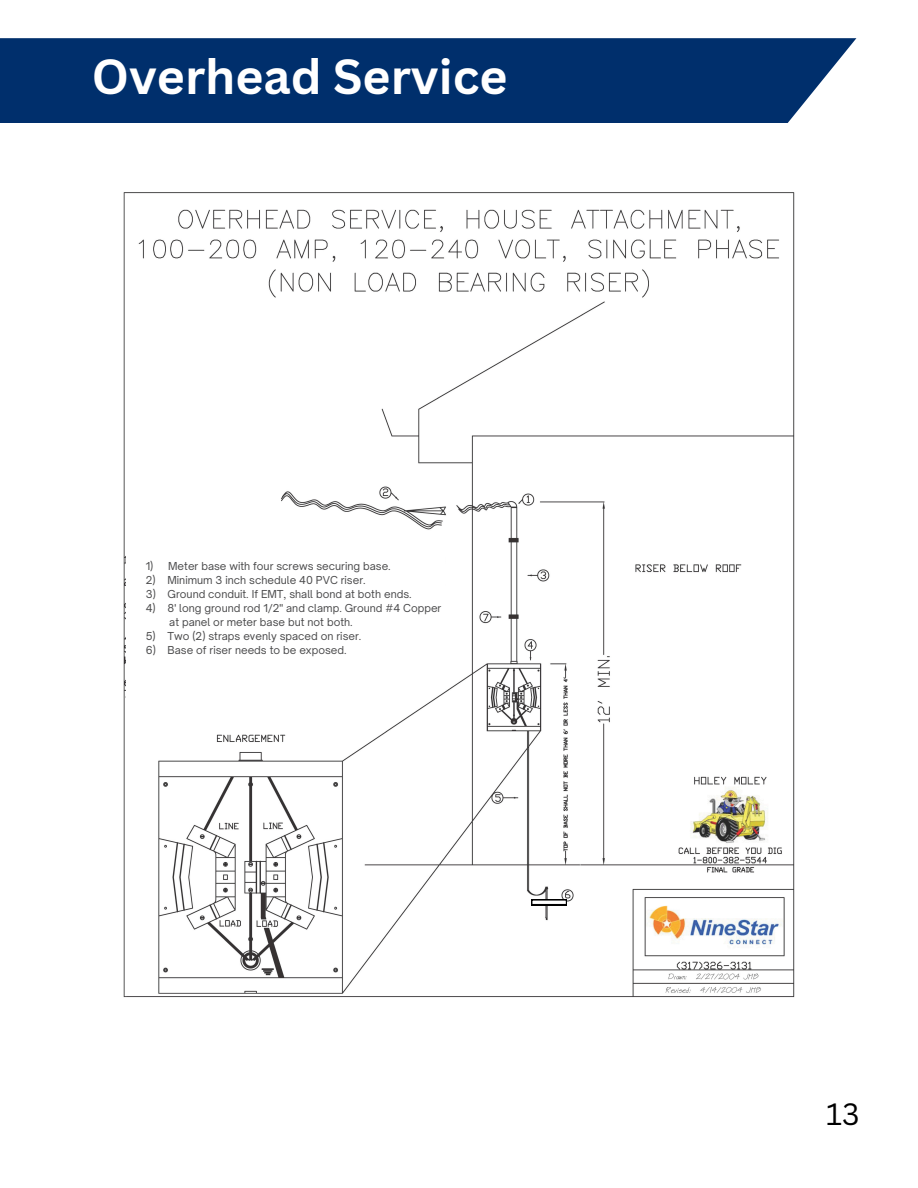
<style>
.page{position:relative;width:918px;height:1188px;background:#fff}
.page>*{position:absolute;margin:0;border:0;box-sizing:border-box;transform-origin:0 0}
.t1{font:700 48px "Canva Sans";color:#fff}
.t2{font:30px "Canva Sans";color:#000}
.t3{font:10.5px "Open Sauce One";color:#4a4a4b}
</style>
<div class="page">
<div style="left:0;top:38px;width:856px;height:85px;background:#002f6c"></div>
<img style="left:123px;top:192px;width:672px;height:806px">
<svg style="left:531px;top:899px;width:36px;height:6px"></svg>
<div style="left:126px;top:538px;width:319px;height:153px;background:#fff"></div>
<div style="left:126px;top:560px;width:269px;height:153px;background:#fff"></div>
<h1 class="t1" style="left:92px;top:43px;width:417px">Overhead Service</h1>
<p class="t3" style="left:146px;top:559px;width:247px">1) Meter base with four screws securing base.</p>
<p class="t3" style="left:146px;top:573px;width:221px">2) Minimum 3 inch schedule 40 PVC riser.</p>
<p class="t3" style="left:146px;top:587px;width:12px">3)</p>
<p class="t3" style="left:168px;top:587px;width:246px">Ground conduit. If EMT, shall bond at both ends.</p>
<p class="t3" style="left:146px;top:601px;width:11px">4)</p>
<p class="t3" style="left:168px;top:601px;width:275px">8' long ground rod 1/2" and clamp. Ground #4 Copper</p>
<p class="t3" style="left:169px;top:615px;width:185px">at panel or meter base but not both.</p>
<p class="t3" style="left:146px;top:629px;width:11px">5)</p>
<p class="t3" style="left:168px;top:629px;width:195px">Two (2) straps evenly spaced on riser.</p>
<p class="t3" style="left:146px;top:643px;width:202px">6) Base of riser needs to be exposed.</p>
<h2 class="t2" style="left:826px;top:1093px;width:35px">13</h2>
</div>
